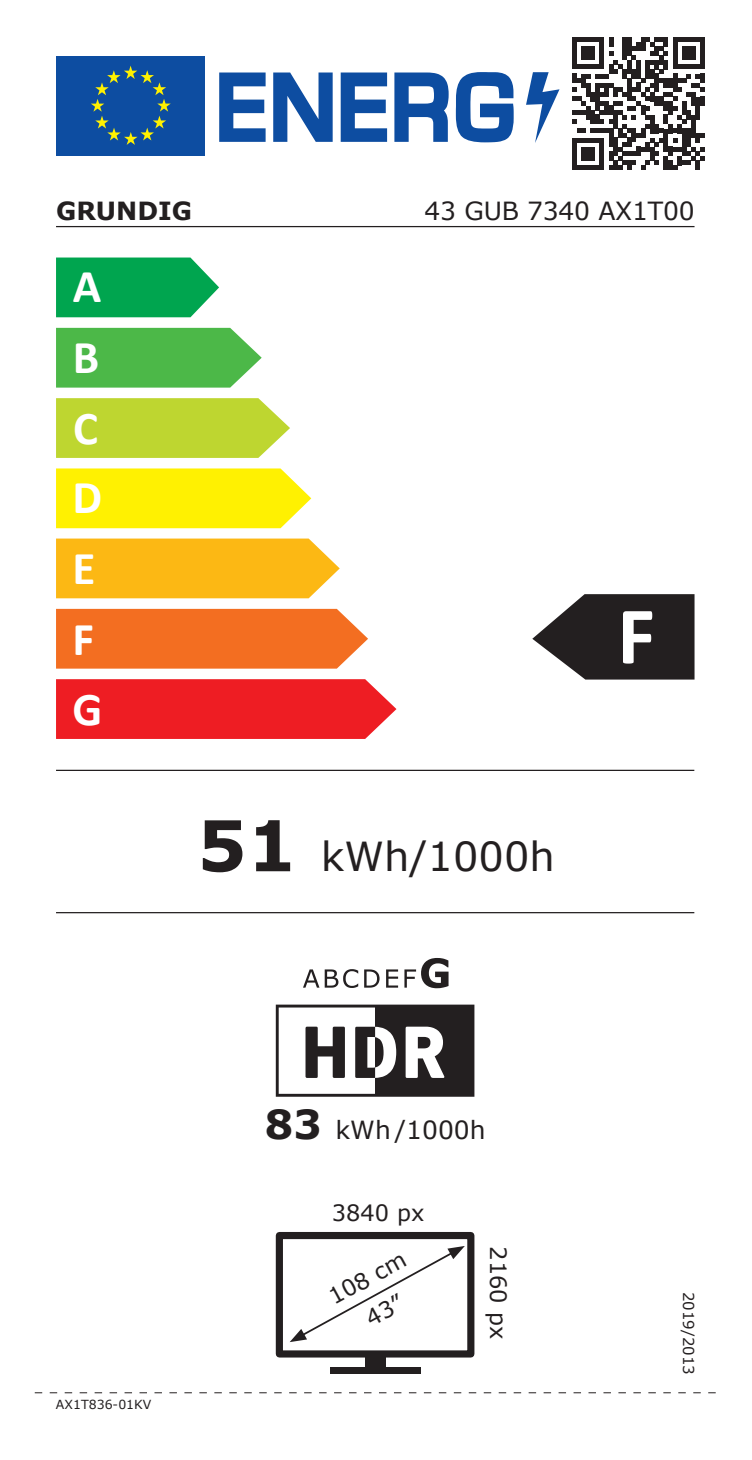
<style>
.page{position:relative;width:752px;height:1460px;background:#fff}
.page>*{position:absolute;margin:0;border:0;box-sizing:border-box;transform-origin:0 0}
.t1{font:700 47.25px/70.5px "Calibri";color:#fff}
.t2{font:40px "Verdana";color:#231f20}
.t3{font:25px "Verdana";letter-spacing:-.01em;color:#231f20}
.t4{font:700 25px "Verdana";color:#231f20}
.t5{font:22.5px "Verdana";color:#231f20}
.t6{font:15px "Verdana";color:#231f20}
.t7{font:12.5px "Verdana";color:#231f20}
.s1{font-weight:700;font-size:70px}
.s2{font-weight:700;font-size:40px}
</style>
<div class="page">
<hr style="left:56px;top:226px;width:638px;height:1px;background:#231f20">
<div style="left:56px;top:57px;width:149px;height:99px;background:#0d4da1"></div>
<svg style="left:91px;top:66px;width:80px;height:79px"></svg>
<svg style="left:219px;top:73px;width:46px;height:69px"></svg>
<svg style="left:273px;top:73px;width:59px;height:69px"></svg>
<svg style="left:340px;top:73px;width:47px;height:69px"></svg>
<svg style="left:394px;top:73px;width:54px;height:69px"></svg>
<svg style="left:455px;top:72px;width:58px;height:70px"></svg>
<svg style="left:526px;top:72px;width:33px;height:71px"></svg>
<svg style="left:35px;top:1392px;width:680px;height:1px"></svg>
<svg style="left:572px;top:37px;width:132px;height:133px"></svg>
<svg style="left:56px;top:679px;width:340px;height:60px;background:#ee262c"></svg>
<div style="left:56px;top:609px;width:312px;height:60px;background:#f36e21"></div>
<div style="left:56px;top:539px;width:283px;height:59px;background:#fcb814"></div>
<svg style="left:56px;top:468px;width:255px;height:60px;background:#fff110"></svg>
<svg style="left:56px;top:398px;width:234px;height:60px;background:#c2d83d"></svg>
<svg style="left:56px;top:328px;width:205px;height:60px;background:#5abd56"></svg>
<svg style="left:56px;top:258px;width:163px;height:59px;background:#15ac5e"></svg>
<svg style="left:532px;top:594px;width:162px;height:86px"></svg>
<div style="left:364px;top:1351px;width:21px;height:18px;background:#231f20"></div>
<div style="left:330px;top:1367px;width:90px;height:7px;background:#231f20"></div>
<div style="left:275px;top:1232px;width:199px;height:125px;border:7px solid #231f20"></div>
<hr style="left:56px;top:770px;width:638px;height:1px;background:#231f20">
<hr style="left:56px;top:912px;width:638px;height:1px;background:#231f20">
<svg style="left:303px;top:969px;width:55px;height:19px"></svg>
<svg style="left:364px;top:969px;width:15px;height:19px"></svg>
<svg style="left:386px;top:969px;width:12px;height:19px"></svg>
<svg style="left:404px;top:958px;width:44px;height:30px"></svg>
<svg style="left:276px;top:1005px;width:198px;height:92px"></svg>
<svg style="left:290px;top:1246px;width:174px;height:96px"></svg>
<p class="t4" style="left:56px;top:194px;width:137px">GRUNDIG</p>
<p class="t3" style="left:424px;top:195px;width:271px">43 GUB 7340 AX1T00</p>
<h1 class="t1" style="left:73px;top:251px;width:31px">A<br>B<br>C<br>D<br>E<br>F<br>G</h1>
<h2 class="t2" style="left:197px;top:831px;width:359px"><span class="s1">51</span> kWh/1000h</h2>
<p class="t7" style="left:56px;top:1396px;width:97px">AX1T836-01KV</p>
<p class="t3" style="left:265px;top:1114px;width:222px"><span class="s2">83</span> kWh /1000h</p>
<p class="t5" style="left:332px;top:1198px;width:94px">3840 px</p>
<p class="t5" style="left:323px;top:1285px;width:86px;rotate:-28deg">108 cm</p>
<p class="t5" style="left:512px;top:1246px;width:94px;rotate:90deg">2160 px</p>
<p class="t6" style="left:697px;top:1292px;width:85px;rotate:90deg">2019/2013</p>
</div>
